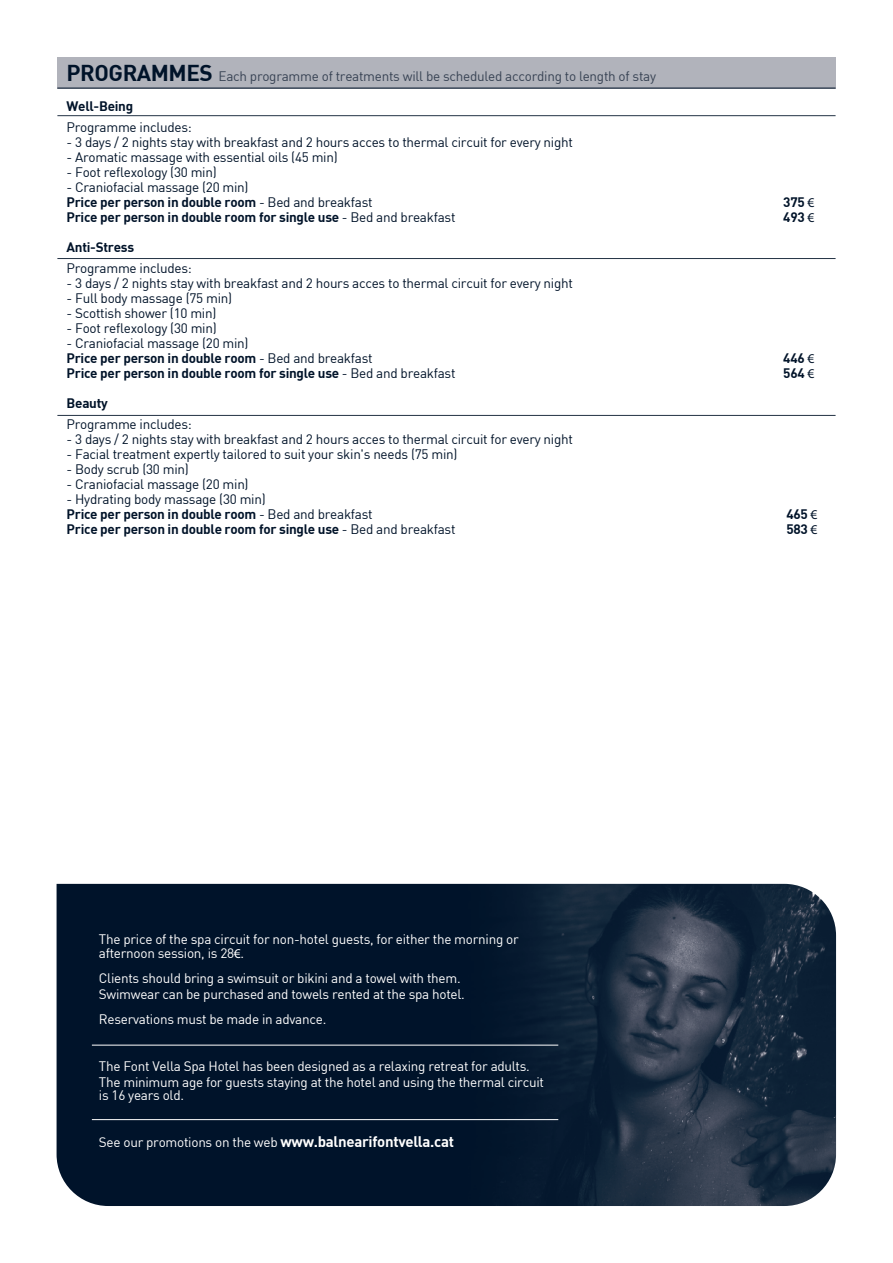
<style>
.page{position:relative;width:893px;height:1263px;background:#fff}
.page>*{position:absolute;margin:0;border:0;box-sizing:border-box;transform-origin:0 0}
.t1{font:700 15px "DIN";letter-spacing:-.02em;color:#fff}
.t2{font:13.5px/15px "DIN";letter-spacing:-.02em;color:#001329}
.t3{font:13.5px/15.6px "DIN";letter-spacing:-.02em;color:#fff}
.t4{font:700 13.5px "DIN";letter-spacing:-.02em;color:#001329}
.t5{font:13.5px "DIN";letter-spacing:-.02em;color:#374253}
.s1{font-weight:700;font-size:22.5px;color:#001329}
.s2{font-weight:700}
.s3{font-family:"Myriad Pro";font-weight:400}
.s4{font-weight:400}
.s5{font-family:"Myriad Pro"}
.s6{font-weight:400;font-size:13.5px}
</style>
<div class="page">
<img style="left:57px;top:884px;width:779px;height:322px">
<hr style="left:92px;top:1119px;width:466px;height:1px;background:#fff">
<hr style="left:92px;top:1045px;width:466px;height:1px;background:#fff">
<hr style="left:57px;top:115px;width:779px;height:1px;background:#233244">
<hr style="left:57px;top:258px;width:779px;height:1px;background:#233244">
<hr style="left:57px;top:415px;width:779px;height:1px;background:#233244">
<div style="left:57px;top:57px;width:779px;height:31px;background:#b1b3bb"></div>
<hr style="left:57px;top:88px;width:779px;height:1px;background:#001329">
<p class="t5" style="left:67px;top:68px;width:591px"><span class="s1">PROGRAMMES</span> Each programme of treatments will be scheduled according to length of stay</p>
<p class="t4" style="left:67px;top:97px;width:68px">Well-Being</p>
<p class="t2" style="left:67px;top:119px;width:127px">Programme includes:</p>
<p class="t2" style="left:67px;top:134px;width:508px">- 3 days / 2 nights stay with breakfast and 2 hours acces to thermal circuit for every night</p>
<p class="t2" style="left:67px;top:149px;width:273px">- Aromatic massage with essential oils (45 min)</p>
<p class="t2" style="left:67px;top:164px;width:152px">- Foot reflexology (30 min)</p>
<p class="t2" style="left:67px;top:179px;width:308px">- Craniofacial massage (20 min)<br><span class="s2">Price per person in double room</span> - Bed and breakfast</p>
<p class="t4" style="left:783px;top:193px;width:32px">375 <span class="s3">€</span></p>
<p class="t4" style="left:67px;top:208px;width:390px">Price per person in double room for single use <span class="s4">- Bed and breakfast</span></p>
<p class="t4" style="left:783px;top:208px;width:32px">493 <span class="s3">€</span></p>
<p class="t4" style="left:67px;top:238px;width:69px">Anti-Stress</p>
<p class="t2" style="left:67px;top:260px;width:127px">Programme includes:</p>
<p class="t2" style="left:67px;top:275px;width:508px">- 3 days / 2 nights stay with breakfast and 2 hours acces to thermal circuit for every night</p>
<p class="t2" style="left:67px;top:290px;width:167px">- Full body massage (75 min)</p>
<p class="t2" style="left:67px;top:305px;width:151px">- Scottish shower (10 min)</p>
<p class="t2" style="left:67px;top:320px;width:152px">- Foot reflexology (30 min)</p>
<p class="t2" style="left:67px;top:335px;width:308px">- Craniofacial massage (20 min)<br><span class="s2">Price per person in double room</span> - Bed and breakfast</p>
<p class="t4" style="left:783px;top:349px;width:32px">446 <span class="s3">€</span></p>
<p class="t4" style="left:67px;top:364px;width:390px">Price per person in double room for single use <span class="s4">- Bed and breakfast</span></p>
<p class="t4" style="left:783px;top:364px;width:32px">564 <span class="s3">€</span></p>
<p class="t4" style="left:67px;top:394px;width:43px">Beauty</p>
<p class="t2" style="left:67px;top:416px;width:127px">Programme includes:</p>
<p class="t2" style="left:67px;top:431px;width:508px">- 3 days / 2 nights stay with breakfast and 2 hours acces to thermal circuit for every night</p>
<p class="t2" style="left:67px;top:446px;width:392px">- Facial treatment expertly tailored to suit your skin's needs (75 min)</p>
<p class="t2" style="left:67px;top:461px;width:124px">- Body scrub (30 min)</p>
<p class="t2" style="left:67px;top:476px;width:184px">- Craniofacial massage (20 min)</p>
<p class="t2" style="left:67px;top:491px;width:308px">- Hydrating body massage (30 min)<br><span class="s2">Price per person in double room</span> - Bed and breakfast</p>
<p class="t4" style="left:786px;top:505px;width:32px">465 <span class="s3">€</span></p>
<p class="t4" style="left:67px;top:520px;width:390px">Price per person in double room for single use <span class="s4">- Bed and breakfast</span></p>
<p class="t4" style="left:786px;top:520px;width:32px">583 <span class="s3">€</span></p>
<p class="t3" style="left:99px;top:932px;width:421px;line-height:13.6px">The price of the spa circuit for non-hotel guests, for either the morning or afternoon session, is 28<span class="s5">€</span>.</p>
<p class="t3" style="left:99px;top:970px;width:367px">Clients should bring a swimsuit or bikini and a towel with them.<br>Swimwear can be purchased and towels rented at the spa hotel.</p>
<p class="t3" style="left:99px;top:1011px;width:229px">Reservations must be made in advance.</p>
<p class="t3" style="left:99px;top:1058px;width:446px">The Font Vella Spa Hotel has been designed as a relaxing retreat for adults.<br>The minimum age for guests staying at the hotel and using the thermal circuit</p>
<p class="t3" style="left:99px;top:1087px;width:87px">is 16 years old.</p>
<p class="t1" style="left:99px;top:1132px;width:357px"><span class="s6">See our promotions on the web</span> www.balnearifontvella.cat</p>
</div>
